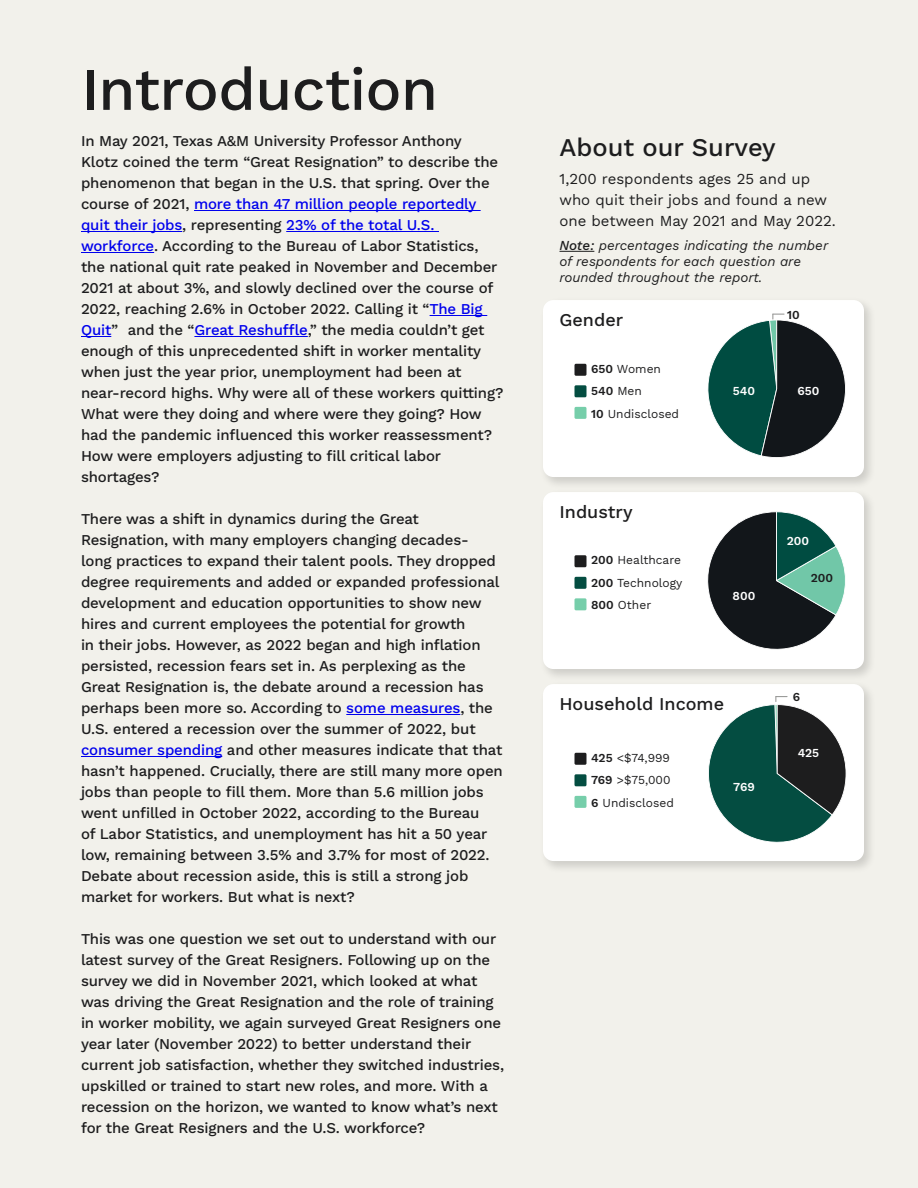
<style>
.page{position:relative;width:918px;height:1188px;background:#f2f1eb}
.page>*{position:absolute;margin:0;border:0;box-sizing:border-box;transform-origin:0 0}
.t1{font:500 60px "Work Sans";letter-spacing:-.01em;color:#1d1d1e}
.t2{font:500 25.5px "Work Sans";color:#1d1d1e}
.t3{font:500 18px "Work Sans";color:#1d1d1e}
.t4{font:500 15px/21px "Work Sans";letter-spacing:-.01em;color:#1d1d1e}
.t5{font:15px/21px "Work Sans";color:#1d1d1e}
.t6{font:italic 13.5px/16.2px "Work Sans";color:#1d1d1e}
.t7{font:12px/22.5px "Work Sans";color:#1d1d1e}
.t8{font:600 12px "Work Sans";color:#fff}
.t9{font:600 12px "Work Sans";color:#1d1d1e}
.s1{color:#0000ed}
.s2{font-weight:500}
.s3{font-weight:600}
</style>
<div class="page">
<div style="left:539px;top:296px;width:338px;height:194px;background:#000;opacity:.15"></div>
<div style="left:543px;top:300px;width:321px;height:177px;background:#fff;border-radius:10px"></div>
<div style="left:539px;top:488px;width:338px;height:194px;background:#000;opacity:.15"></div>
<div style="left:543px;top:492px;width:321px;height:177px;background:#fff;border-radius:10px"></div>
<div style="left:539px;top:680px;width:338px;height:194px;background:#000;opacity:.15"></div>
<div style="left:543px;top:684px;width:321px;height:177px;background:#fff;border-radius:10px"></div>
<hr style="left:194px;top:210px;width:287px;height:1px;background:#0000ed">
<hr style="left:81px;top:231px;width:101px;height:1px;background:#0000ed">
<hr style="left:286px;top:231px;width:153px;height:1px;background:#0000ed">
<hr style="left:81px;top:252px;width:73px;height:1px;background:#0000ed">
<hr style="left:430px;top:315px;width:57px;height:1px;background:#0000ed">
<hr style="left:81px;top:336px;width:30px;height:1px;background:#0000ed">
<hr style="left:194px;top:336px;width:114px;height:1px;background:#0000ed">
<hr style="left:346px;top:714px;width:114px;height:1px;background:#0000ed">
<hr style="left:81px;top:756px;width:141px;height:1px;background:#0000ed">
<hr style="left:560px;top:251px;width:34px;height:1px;background:#1d1d1e">
<svg style="left:707px;top:511px;width:139px;height:139px"></svg>
<div style="left:574px;top:364px;width:12px;height:12px;background:#1d1d1e;border-radius:2px"></div>
<div style="left:574px;top:555px;width:12px;height:12px;background:#1d1d1e;border-radius:2px"></div>
<div style="left:574px;top:753px;width:12px;height:12px;background:#1d1d1e;border-radius:2px"></div>
<div style="left:574px;top:385px;width:12px;height:12px;background:#044d41;border-radius:2px"></div>
<div style="left:574px;top:577px;width:12px;height:12px;background:#044d41;border-radius:2px"></div>
<div style="left:574px;top:774px;width:12px;height:12px;background:#044d41;border-radius:2px"></div>
<div style="left:574px;top:407px;width:12px;height:12px;background:#76ceaa;border-radius:2px"></div>
<div style="left:574px;top:796px;width:12px;height:12px;background:#76ceaa;border-radius:2px"></div>
<div style="left:574px;top:598px;width:12px;height:12px;background:#76ceaa;border-radius:2px"></div>
<svg style="left:707px;top:314px;width:139px;height:144px"></svg>
<svg style="left:708px;top:696px;width:138px;height:147px"></svg>
<h1 class="t1" style="left:81px;top:44px;width:359px">Introduction</h1>
<p class="t4" style="left:81px;top:130px;width:424px">In May 2021, Texas A&amp;M University Professor Anthony<br>Klotz coined the term “Great Resignation” to describe the phenomenon that began in the U.S. that spring. Over the course of 2021, <span class="s1">more than 47 million people reportedly quit their jobs</span>, representing <span class="s1">23% of the total U.S. workforce</span>. According to the Bureau of Labor Statistics, the national quit rate peaked in November and December 2021 at about 3%, and slowly declined over the course of 2022, reaching 2.6% in October 2022. Calling it “<span class="s1">The Big Quit</span>” and the “<span class="s1">Great Reshuffle</span>,” the media couldn’t get enough of this unprecedented shift in worker mentality when just the year prior, unemployment had been at near-record highs. Why were all of these workers quitting?<br>What were they doing and where were they going? How had the pandemic influenced this worker reassessment?<br>How were employers adjusting to fill critical labor shortages?</p>
<p class="t4" style="left:81px;top:508px;width:423px">There was a shift in dynamics during the Great Resignation, with many employers changing decades&shy;long practices to expand their talent pools. They dropped degree requirements and added or expanded professional development and education opportunities to show new hires and current employees the potential for growth<br>in their jobs. However, as 2022 began and high inflation persisted, recession fears set in. As perplexing as the Great Resignation is, the debate around a recession has perhaps been more so. According to <span class="s1">some measures</span>, the U.S. entered a recession over the summer of 2022, but <span class="s1">consumer spending</span> and other measures indicate that that hasn’t happened. Crucially, there are still many more open jobs than people to fill them. More than 5.6 million jobs went unfilled in October 2022, according to the Bureau<br>of Labor Statistics, and unemployment has hit a 50 year low, remaining between 3.5% and 3.7% for most of 2022.<br>Debate about recession aside, this is still a strong job market for workers. But what is next?</p>
<p class="t4" style="left:81px;top:928px;width:425px">This was one question we set out to understand with our latest survey of the Great Resigners. Following up on the survey we did in November 2021, which looked at what was driving the Great Resignation and the role of training in worker mobility, we again surveyed Great Resigners one year later (November 2022) to better understand their current job satisfaction, whether they switched industries, upskilled or trained to start new roles, and more. With a recession on the horizon, we wanted to know what’s next for the Great Resigners and the U.S. workforce?</p>
<h2 class="t2" style="left:560px;top:128px;width:218px">About our Survey</h2>
<p class="t5" style="left:560px;top:168px;width:278px">1,200 respondents ages 25 and up who quit their jobs and found a new one between May 2021 and May 2022.</p>
<p class="t6" style="left:560px;top:236px;width:270px"><span class="s2">Note:</span> percentages indicating the number of respondents for each question are rounded throughout the report.</p>
<p class="t3" style="left:560px;top:306px;width:65px">Gender</p>
<p class="t7" style="left:591px;top:357px;width:89px"><span class="s3">650</span> Women<br><span class="s3">540</span> Men<br><span class="s3">10</span> Undisclosed</p>
<p class="t9" style="left:787px;top:306px;width:14px">10</p>
<p class="t8" style="left:798px;top:382px;width:23px">650</p>
<p class="t8" style="left:733px;top:382px;width:24px">540</p>
<p class="t3" style="left:560px;top:498px;width:75px">Industry</p>
<p class="t7" style="left:591px;top:549px;width:93px;text-align:justify"><span class="s3">200</span> Healthcare <span class="s3">200</span> Technology <span class="s3">800</span> Other</p>
<p class="t8" style="left:733px;top:587px;width:24px">800</p>
<p class="t8" style="left:787px;top:532px;width:24px">200</p>
<p class="t9" style="left:811px;top:569px;width:24px">200</p>
<p class="t3" style="left:560px;top:690px;width:166px">Household Income</p>
<p class="t7" style="left:591px;top:746px;width:84px"><span class="s3">425</span> &lt;$74,999<br><span class="s3">769</span> &gt;$75,000<br><span class="s3">6</span> Undisclosed</p>
<p class="t8" style="left:733px;top:778px;width:23px">769</p>
<p class="t9" style="left:793px;top:688px;width:9px">6</p>
<p class="t8" style="left:798px;top:744px;width:23px">425</p>
</div>
